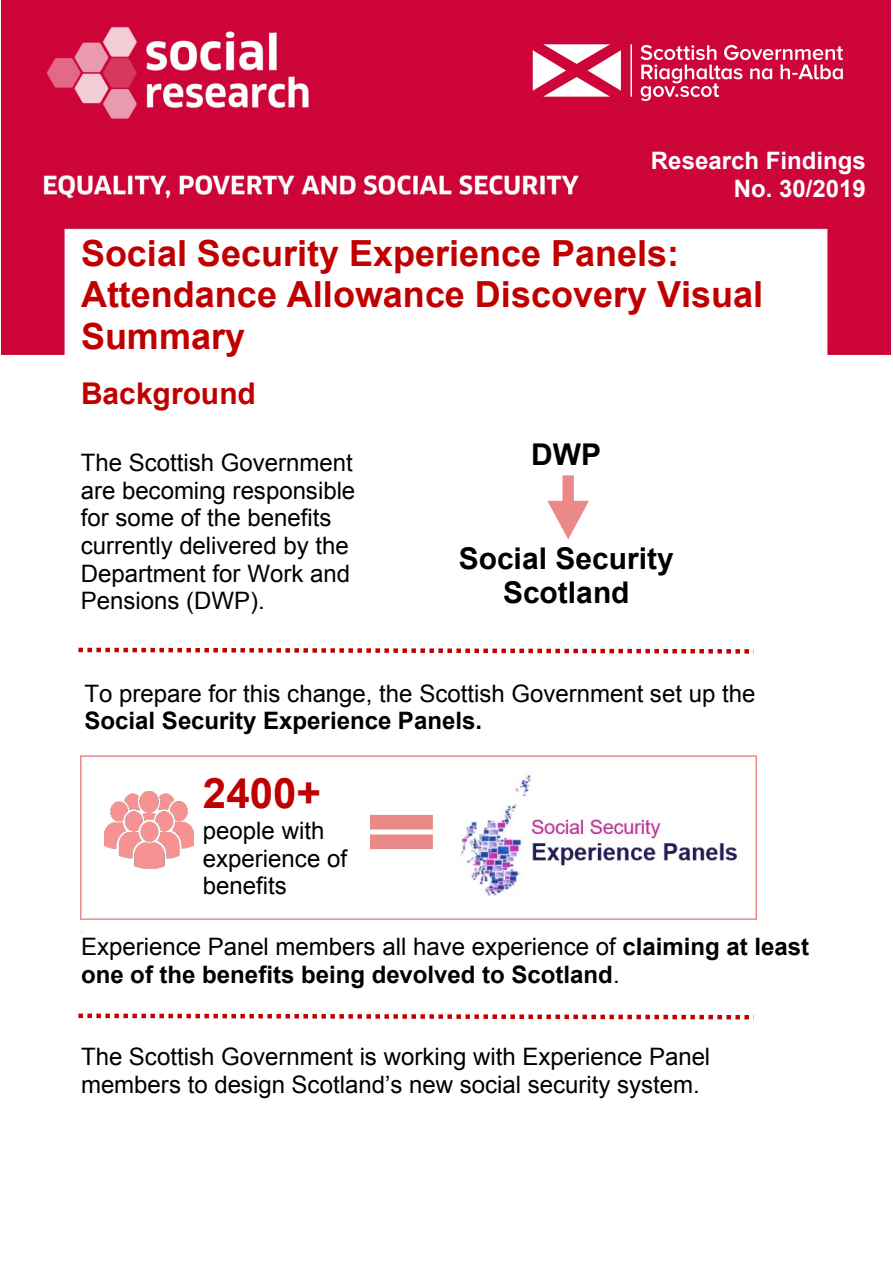
<style>
.page{position:relative;width:893px;height:1263px;background:#fff}
.page>*{position:absolute;margin:0;border:0;box-sizing:border-box;transform-origin:0 0}
.t1{font:700 42px "Arial";color:#c00000}
.t2{font:700 36px/41.4px "Arial";color:#c00000}
.t3{font:700 30px/34.5px "Arial";color:#000;text-align:center}
.t4{font:700 30px "Arial";color:#c00000}
.t5{font:24px/27.6px "Arial";color:#000}
.t6{font:700 24px/27.6px "Arial";color:#000}
.t7{font:700 24px/27.6px "Arial";color:#fff;text-align:right}
.t8{font:4.5px "Arial";color:#000}
.s1{font-weight:700}
.s2{font-weight:400}
</style>
<div class="page">
<img style="left:2px;top:0;width:888px;height:355px">
<svg style="left:547px;top:475px;width:42px;height:65px"></svg>
<img style="left:562px;top:482px;width:1px;height:43px">
<svg style="left:78px;top:647px;width:676px;height:7px"></svg>
<svg style="left:78px;top:1013px;width:676px;height:7px"></svg>
<img style="left:105px;top:791px;width:89px;height:78px">
<svg style="left:370px;top:814px;width:63px;height:35px;background:#ee9d9d"></svg>
<div style="left:80px;top:755px;width:677px;height:165px;border:2px solid #eb8989"></div>
<img style="left:460px;top:774px;width:277px;height:122px">
<hr style="left:631px;top:44px;width:1px;height:53px;background:#fff">
<svg style="left:533px;top:44px;width:88px;height:53px"></svg>
<svg style="left:641px;top:45px;width:202px;height:56px;background:#d83c64"></svg>
<p class="t7" style="left:651px;top:148px;width:216px">Research Findings<br>No. 30/2019</p>
<p class="t2" style="left:81px;top:234px;width:684px">Social Security Experience Panels:<br>Attendance Allowance Discovery Visual<br>Summary</p>
<p class="t4" style="left:81px;top:373px;width:176px">Background</p>
<p class="t5" style="left:81px;top:449px;width:276px">The Scottish Government are becoming responsible for some of the benefits currently delivered by the<br>Department for Work and<br>Pensions (DWP).</p>
<p class="t3" style="left:531px;top:438px;width:71px">DWP</p>
<p class="t3" style="left:459px;top:542px;width:217px">Social Security<br>Scotland</p>
<p class="t5" style="left:85px;top:680px;width:672px">To prepare for this change, the Scottish Government set up the<br><span class="s1">Social Security Experience Panels.</span></p>
<p class="t8" style="left:81px;top:927px;width:3px">.</p>
<p class="t1" style="left:203px;top:765px;width:120px">2400+</p>
<p class="t5" style="left:203px;top:817px;width:146px">people with experience of benefits</p>
<p class="t6" style="left:81px;top:934px;width:730px"><span class="s2">Experience Panel members all have experience of</span> claiming at least one of the benefits being devolved to Scotland<span class="s2">.</span></p>
<p class="t5" style="left:81px;top:1043px;width:631px">The Scottish Government is working with Experience Panel members to design Scotland’s new social security system.</p>
</div>
